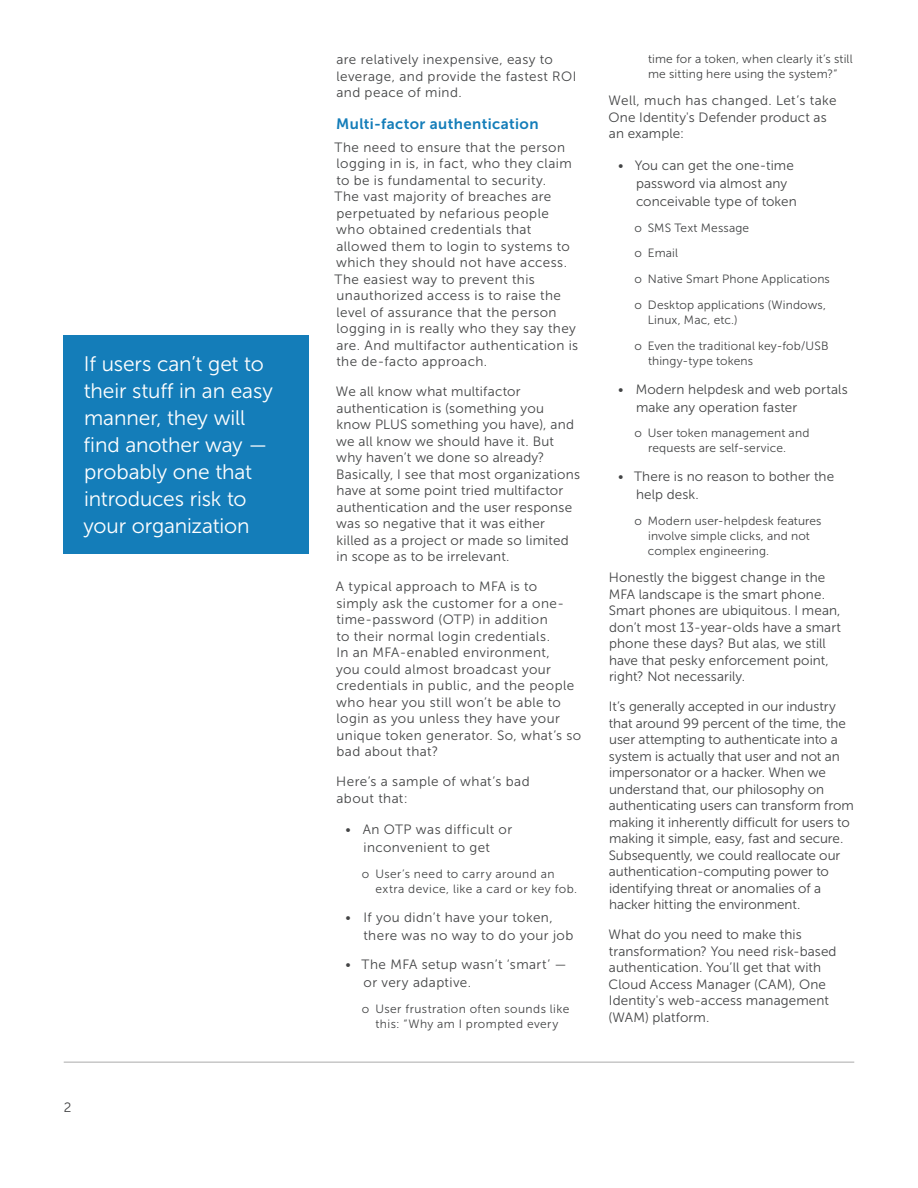
<style>
.page{position:relative;width:918px;height:1188px;background:#fff}
.page>*{position:absolute;margin:0;border:0;box-sizing:border-box;transform-origin:0 0}
.t1{font:21px/27px "Museo Sans For Dell 300";letter-spacing:-.005em;color:#fff}
.t2{font:15px "Museo Sans For Dell 700";letter-spacing:.03em;color:#147db9}
.t3{font:13.5px/16.5px "Museo Sans For Dell 300";letter-spacing:.015em;color:#434445}
.t4{font:13.5px/16.5px "Museo Sans For Dell 300";letter-spacing:-.005em;color:#434445}
.t5{font:13.5px/16.5px "Museo Sans For Dell 300";letter-spacing:.035em;color:#434445}
.t6{font:12px/15px "Museo Sans For Dell 300";letter-spacing:.015em;color:#434445}
.t7{font:12px/15px "Museo Sans For Dell 300";letter-spacing:.035em;color:#434445}
</style>
<div class="page">
<hr style="left:64px;top:1062px;width:790px;height:1px;background:#ababab">
<div style="left:64px;top:335px;width:245px;height:218px;background:#147db9"></div>
<h1 class="t1" style="left:84px;top:350px;width:191px">If users can’t get to their stuff in an easy manner, they will find another way — probably one that introduces risk to your organization</h1>
<p class="t3" style="left:64px;top:1099px;width:9px">2</p>
<p class="t3" style="left:336px;top:51px;width:241px">are relatively inexpensive, easy to leverage, and provide the fastest ROI and peace of mind.</p>
<p class="t2" style="left:336px;top:115px;width:204px">Multi-factor authentication</p>
<p class="t3" style="left:335px;top:139px;width:245px">The need to ensure that the person logging in is, in fact, who they claim to be is fundamental to security.<br>The vast majority of breaches are perpetuated by nefarious people who obtained credentials that allowed them to login to systems to which they should not have access.<br>The easiest way to prevent this unauthorized access is to raise the level of assurance that the person logging in is really who they say they are. And multifactor authentication is the de-facto approach.</p>
<p class="t3" style="left:336px;top:384px;width:246px">We all know what multifactor authentication is (something you know PLUS something you have), and we all know we should have it. But why haven’t we done so already?<br>Basically, I see that most organizations have at some point tried multifactor authentication and the user response was so negative that it was either killed as a project or made so limited in scope as to be irrelevant.</p>
<p class="t5" style="left:336px;top:579px;width:247px">A typical approach to MFA is to simply ask the customer for a one&shy;time-password (OTP) in addition<br>to their normal login credentials.<br>In an MFA-enabled environment,<br>you could almost broadcast your credentials in public, and the people who hear you still won’t be able to login as you unless they have your unique token generator. So, what’s so bad about that?</p>
<p class="t5" style="left:336px;top:773px;width:195px">Here’s a sample of what’s bad about that:</p>
<p class="t3" style="left:346px;top:821px;width:168px;line-height:18px;text-align:center">• An OTP was difficult or inconvenient to get</p>
<p class="t7" style="left:376px;top:867px;width:203px;text-indent:-14px">o User’s need to carry around an extra device, like a card or key fob.</p>
<p class="t3" style="left:363px;top:908px;width:212px;line-height:18px;text-indent:-18px">• If you didn’t have your token, there was no way to do your job</p>
<p class="t3" style="left:364px;top:955px;width:205px;line-height:18px;text-indent:-18px">• The MFA setup wasn’t ‘smart’ — or very adaptive.</p>
<p class="t7" style="left:362px;top:1001px;width:209px;text-align:center">o User frustration often sounds like this: “Why am I prompted every</p>
<p class="t6" style="left:648px;top:51px;width:206px">time for a token, when clearly it’s still me sitting here using the system?”</p>
<p class="t3" style="left:608px;top:93px;width:230px">Well, much has changed. Let’s take<br>One Identity's Defender product as an example:</p>
<p class="t3" style="left:636px;top:156px;width:162px;line-height:18px;text-indent:-18px">• You can get the one-time password via almost any conceivable type of token</p>
<p class="t6" style="left:634px;top:215px;width:197px;line-height:25.8px">o SMS Text Message<br>o Email<br>o Native Smart Phone Applications o Desktop applications (Windows,</p>
<p class="t6" style="left:634px;top:307px;width:196px;line-height:25.8px;text-indent:13px">Linux, Mac, etc.)<br>o Even the traditional key-fob/USB</p>
<p class="t6" style="left:648px;top:353px;width:106px">thingy-type tokens</p>
<p class="t3" style="left:636px;top:380px;width:213px;line-height:18px;text-indent:-18px">• Modern helpdesk and web portals make any operation faster</p>
<p class="t6" style="left:648px;top:426px;width:163px;text-indent:-14px">o User token management and requests are self-service.</p>
<p class="t3" style="left:636px;top:468px;width:200px;line-height:18px;text-indent:-18px">• There is no reason to bother the help desk.</p>
<p class="t6" style="left:648px;top:513px;width:175px;text-indent:-13px">o Modern user-helpdesk features involve simple clicks, and not complex engineering.</p>
<p class="t3" style="left:609px;top:570px;width:234px">Honestly the biggest change in the MFA landscape is the smart phone.<br>Smart phones are ubiquitous. I mean, don’t most 13-year-olds have a smart phone these days? But alas, we still have that pesky enforcement point, right? Not necessarily.</p>
<p class="t4" style="left:609px;top:698px;width:247px">It’s generally accepted in our industry that around 99 percent of the time, the user attempting to authenticate into a system is actually that user and not an impersonator or a hacker. When we understand that, our philosophy on authenticating users can transform from making it inherently difficult for users to making it simple, easy, fast and secure.<br>Subsequently, we could reallocate our authentication-computing power to identifying threat or anomalies of a hacker hitting the environment.</p>
<p class="t3" style="left:608px;top:926px;width:230px">What do you need to make this transformation? You need risk-based authentication. You’ll get that with<br>Cloud Access Manager (CAM), One<br>Identity's web-access management (WAM) platform.</p>
</div>
